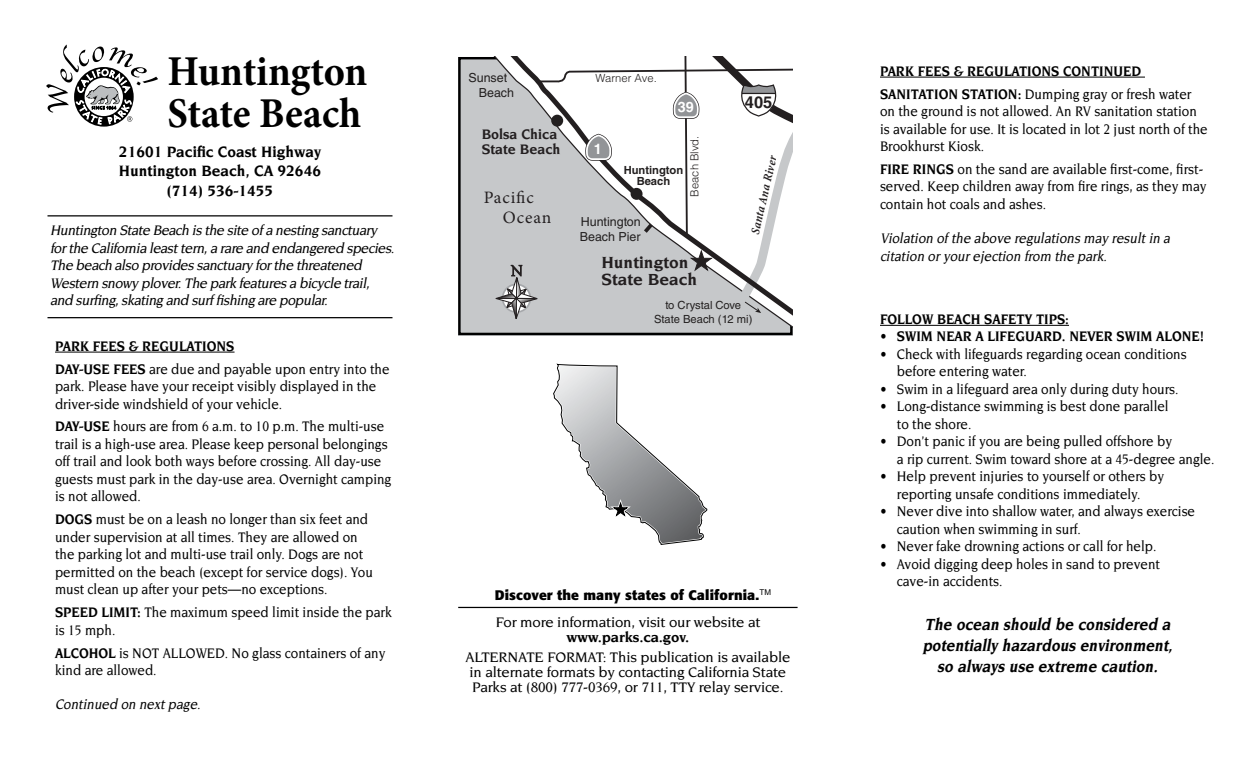
<style>
.page{position:relative;width:1260px;height:765px;background:#fff}
.page>*{position:absolute;margin:0;border:0;box-sizing:border-box;transform-origin:0 0}
.t1{font:700 42.5px/41.8px "Minion Pro";letter-spacing:-.005em;color:#000;scale:.95 1}
.t2{font:italic 700 17.5px/21px "Novarese";color:#000;text-align:center;scale:.9 1}
.t3{font:700 17.38px/17.4px "Novarese";color:#231f20}
.t4{font:17.38px/20.9px "Minion Pro";letter-spacing:.05em;color:#231f20}
.t5{font:700 16.38px "Helvetica LT Std";color:#231f20}
.t6{font:700 16.25px/19.5px "Novarese";color:#000;text-align:center;scale:.96 1}
.t7{font:500 15px/17.5px "Novarese";color:#000;scale:.9 1}
.t8{font:italic 500 15px/17.5px "Novarese";letter-spacing:-.03em;color:#000;scale:.95 1}
.t9{font:500 15px/15px "Novarese";color:#000}
.t10{font:700 15px "Novarese";color:#000;scale:.9 1}
.t11{font:italic 500 15px/17.5px "Novarese";letter-spacing:-.03em;color:#000;scale:.9 1}
.t12{font:700 15px/15px "Novarese";color:#231f20;scale:.96 1}
.t13{font:700 15px "Novarese";color:#000}
.t14{font:700 14.5px "Helvetica LT Std";color:#fff}
.t15{font:700 13.75px "Formata";letter-spacing:.01em;color:#000}
.t16{font:12.5px/15px "Helvetica LT Std";color:#221f1f}
.t17{font:italic 700 condensed 12.5px "Minion";color:#231f20}
.t18{font:11.25px/13.5px "Helvetica LT Std";color:#221f1f;text-align:center}
.t19{font:300 11.25px "Helvetica LT Std";color:#221f1f}
.t20{font:700 11.25px/11.2px "Helvetica LT Std";color:#221f1f;text-align:center}
.s1{font-weight:700}
</style>
<div class="page">
<div style="left:458px;top:57px;width:335px;height:278px;background:#c6c8ca"></div>
<hr style="left:880px;top:77px;width:265px;height:1px;background:#000">
<hr style="left:880px;top:325px;width:189px;height:1px;background:#000">
<hr style="left:55px;top:352px;width:180px;height:1px;background:#000">
<hr style="left:458px;top:607px;width:340px;height:1px;background:#000">
<hr style="left:48px;top:215px;width:344px;height:1px;background:#000">
<hr style="left:48px;top:317px;width:344px;height:1px;background:#000">
<svg style="left:46px;top:45px;width:112px;height:80px"></svg>
<svg style="left:504px;top:320px;width:289px;height:15px"></svg>
<svg style="left:495px;top:57px;width:298px;height:263px"></svg>
<svg style="left:553px;top:364px;width:155px;height:181px"></svg>
<h1 class="t1" style="left:168px;top:50px;width:212px">Huntington<br>State Beach</h1>
<p class="t6" style="left:119px;top:141px;width:212px">21601 Pacific Coast Highway<br>Huntington Beach, CA 92646 (714) 536-1455</p>
<p class="t8" style="left:50px;top:221px;width:367px">Huntington State Beach isthe site of a nesting sanctuary forthe California leasttern,a rare and endangered species.<br>The beach also providessanctuary forthe threatened Western snowy plover.The park featuresa bicycle trail, and surfing,skating and surf fishing are popular.</p>
<h2 class="t10" style="left:55px;top:337px;width:201px">PARK FEES &amp; REGULATIONS</h2>
<p class="t7" style="left:55px;top:360px;width:373px"><span class="s1">DAY-USE FEES</span> are due and payable upon entry into the park. Please have your receipt visibly displayed in the driver-side windshield of your vehicle.</p>
<p class="t7" style="left:55px;top:418px;width:375px"><span class="s1">DAY-USE</span> hours are from 6 a.m. to 10 p.m. The multi-use trail is a high-use area. Please keep personal belongings off trail and look both ways before crossing. All day-use guests must park in the day-use area. Overnight camping is not allowed.</p>
<p class="t7" style="left:55px;top:511px;width:355px"><span class="s1">DOGS</span> must be on a leash no longer than six feet and under supervision at all times. They are allowed on the parking lot and multi-use trail only. Dogs are not permitted on the beach (except for service dogs). You must clean up after your pets—no exceptions.</p>
<p class="t7" style="left:55px;top:604px;width:376px"><span class="s1">SPEED LIMIT:</span> The maximum speed limit inside the park is 15 mph.</p>
<p class="t7" style="left:55px;top:644px;width:369px"><span class="s1">ALCOHOL</span> is NOT ALLOWED. No glass containers of any kind are allowed.</p>
<p class="t11" style="left:55px;top:696px;width:166px">Continued on nextpage.</p>
<p class="t16" style="left:479px;top:70px;width:37px;text-indent:-10px">Sunset<br>Beach</p>
<p class="t19" style="left:596px;top:71px;width:63px">Warner Ave.</p>
<p class="t14" style="left:678px;top:98px;width:18px">39</p>
<p class="t5" style="left:745px;top:92px;width:29px">405</p>
<p class="t12" style="left:482px;top:126px;width:84px">Bolsa Chica<br>State Beach</p>
<p class="t4" style="left:503px;top:187px;width:50px;text-indent:-19px">Pacific<br>Ocean</p>
<p class="t14" style="left:594px;top:140px;width:10px">1</p>
<p class="t20" style="left:624px;top:164px;width:61px">Huntington<br>Beach</p>
<p class="t19" style="left:688px;top:197px;width:63px;rotate:-90deg">Beach Blvd.</p>
<p class="t16" style="left:580px;top:215px;width:62px">Huntington<br>Beach Pier</p>
<p class="t3" style="left:601px;top:253px;width:97px">Huntington<br>State Beach</p>
<p class="t17" style="left:748px;top:233px;width:82px;rotate:-77deg">Santa Ana River</p>
<p class="t18" style="left:654px;top:298px;width:100px">to Crystal Cove<br>State Beach (12 mi)</p>
<p class="t15" style="left:495px;top:586px;width:278px">Discover the many states of California.<sup>TM</sup></p>
<p class="t9" style="left:495px;top:614px;width:267px">For more information, visit our website at</p>
<p class="t13" style="left:567px;top:628px;width:124px">www.parks.ca.gov.</p>
<p class="t9" style="left:465px;top:650px;width:326px">ALTERNATE FORMAT: This publication is available in alternate formats by contacting California State<br>Parks at (800) 777-0369, or 711, TTY relay service.</p>
<h3 class="t10" style="left:880px;top:62px;width:292px">PARK FEES &amp; REGULATIONS CONTINUED</h3>
<p class="t7" style="left:880px;top:85px;width:366px"><span class="s1">SANITATION STATION:</span> Dumping gray or fresh water on the ground is not allowed. An RV sanitation station is available for use. It is located in lot 2 just north of the Brookhurst Kiosk.</p>
<p class="t7" style="left:880px;top:160px;width:364px"><span class="s1">FIRE RINGS</span> on the sand are available first-come, first&shy;served. Keep children away from fire rings, as they may contain hot coals and ashes.</p>
<p class="t11" style="left:880px;top:229px;width:327px">Violation of the above regulations may resultin a citation oryourejection from the park.</p>
<h3 class="t10" style="left:880px;top:310px;width:212px">FOLLOW BEACH SAFETY TIPS:</h3>
<p class="t10" style="left:880px;top:328px;width:362px">• SWIM NEAR A LIFEGUARD. NEVER SWIM ALONE!</p>
<p class="t7" style="left:897px;top:345px;width:324px;text-indent:-17px">• Check with lifeguards regarding ocean conditions before entering water.</p>
<p class="t7" style="left:880px;top:380px;width:333px">• Swim in a lifeguard area only during duty hours.</p>
<p class="t7" style="left:897px;top:398px;width:304px;text-indent:-17px">• Long-distance swimming is best done parallel to the shore.</p>
<p class="t7" style="left:897px;top:433px;width:354px;text-indent:-17px">• Don’t panic if you are being pulled offshore by<br>a rip current. Swim toward shore at a 45-degree angle.</p>
<p class="t7" style="left:880px;top:468px;width:317px;text-align:center">• Help prevent injuries to yourself or others by reporting unsafe conditions immediately.</p>
<p class="t7" style="left:897px;top:503px;width:333px;text-indent:-17px">• Never dive into shallow water, and always exercise caution when swimming in surf.</p>
<p class="t7" style="left:880px;top:538px;width:309px">• Never fake drowning actions or call for help.</p>
<p class="t7" style="left:897px;top:555px;width:294px;text-indent:-17px">• Avoid digging deep holes in sand to prevent cave-in accidents.</p>
<p class="t2" style="left:922px;top:614px;width:283px">The ocean should be considered a potentially hazardous environment, so always use extreme caution.</p>
</div>
